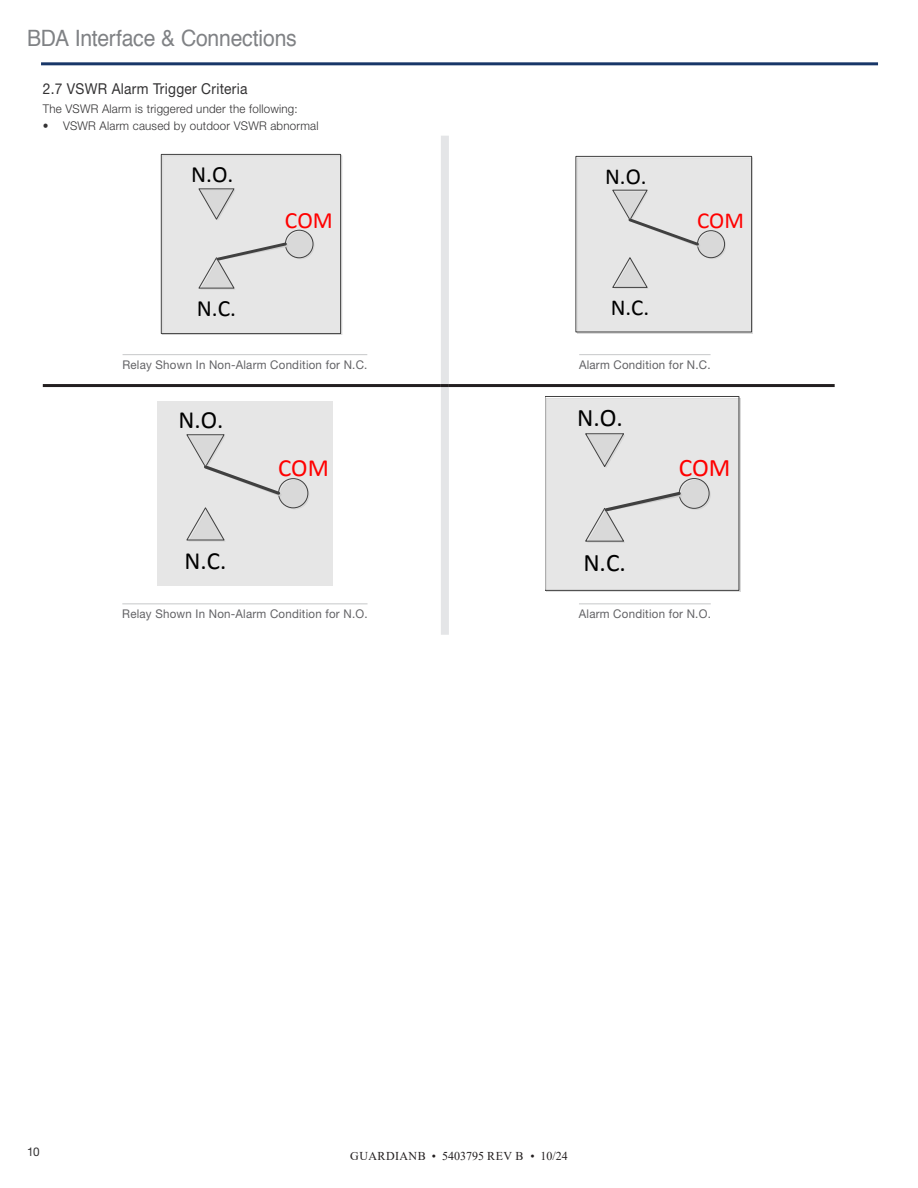
<style>
.page{position:relative;width:918px;height:1188px;background:#fff}
.page>*{position:absolute;margin:0;border:0;box-sizing:border-box;transform-origin:0 0}
.t1{font:25.2px "Calibri";color:#000}
.t2{font:25.2px "Calibri";color:#f00}
.t3{font:24.75px "Calibri";color:#000}
.t4{font:24.75px "Calibri";color:#f00}
.t5{font:23.4px "Calibri";color:#000}
.t6{font:23.4px "Calibri";color:#f00}
.t7{font:22.8px "Calibri";color:#000}
.t8{font:22.8px "Calibri";color:#f00}
.page_header{font:22.5px "Helvetica";letter-spacing:-.01em;color:#808285;scale:.94 1}
.sub-chapter{font:15px "Helvetica Neue LT Std";letter-spacing:.02em;color:#333233;scale:.92 1}
.caption_with_separator{font:12px "Helvetica Neue LT Std";letter-spacing:.02em;color:#636366;scale:.96 1}
.Body_Text_-_Left{font:300 12px "Helvetica Neue LT Std";letter-spacing:.02em;color:#333233;scale:.96 1}
.t9{font:12px "Times New Roman";letter-spacing:.035em;color:#231f20}
.t10{font:12px "Helvetica Neue LT Std";color:#333233}
</style>
<div class="page">
<hr style="left:41px;top:62px;width:837px;height:3px;background:#183668">
<hr style="left:43px;top:384px;width:398px;height:3px;background:#231f20">
<div style="left:441px;top:136px;width:8px;height:499px;background:#e4e5e7"></div>
<hr style="left:449px;top:384px;width:386px;height:3px;background:#231f20">
<div style="left:163px;top:156px;width:179px;height:179px;background:#e6e6e6"></div>
<div style="left:163px;top:156px;width:179px;height:179px;border:1px solid #cdcdcd"></div>
<div style="left:161px;top:154px;width:180px;height:180px;border:1px solid #404040"></div>
<svg style="left:199px;top:189px;width:36px;height:31px"></svg>
<div style="left:287px;top:232px;width:27px;height:27px;background:#d9d9d9;border-radius:50%"></div>
<div style="left:287px;top:232px;width:27px;height:27px;border:1px solid #cdcdcd;border-radius:50%"></div>
<div style="left:285px;top:230px;width:28px;height:28px;border:1px solid #404040;border-radius:50%"></div>
<svg style="left:199px;top:241px;width:91px;height:49px"></svg>
<div style="left:577px;top:158px;width:176px;height:175px;background:#e6e6e6"></div>
<div style="left:577px;top:158px;width:176px;height:175px;border:1px solid #cdcdcd"></div>
<div style="left:576px;top:156px;width:176px;height:176px;border:1px solid #404040"></div>
<svg style="left:612px;top:257px;width:36px;height:32px"></svg>
<svg style="left:699px;top:232px;width:27px;height:27px"></svg>
<div style="left:699px;top:232px;width:27px;height:27px;border:1px solid #cdcdcd;border-radius:50%"></div>
<div style="left:697px;top:231px;width:28px;height:27px;border:1px solid #404040;border-radius:50%"></div>
<svg style="left:612px;top:190px;width:91px;height:59px"></svg>
<hr style="left:123px;top:354px;width:244px;height:1px;background:#c7c8ca">
<hr style="left:579px;top:354px;width:132px;height:1px;background:#c7c8ca">
<svg style="left:157px;top:401px;width:176px;height:185px;background:#e2e2e2"></svg>
<svg style="left:546px;top:396px;width:193px;height:195px;background:#e0e0e0"></svg>
<hr style="left:122px;top:603px;width:246px;height:1px;background:#c7c8ca">
<hr style="left:579px;top:603px;width:132px;height:1px;background:#c7c8ca">
<p class="page_header" style="left:27px;top:21px;width:289px">BDA Interface &amp; Connections</p>
<p class="sub-chapter" style="left:43px;top:80px;width:224px">2.7 VSWR Alarm Trigger Criteria</p>
<p class="Body_Text_-_Left" style="left:43px;top:102px;width:267px">The VSWR Alarm is triggered under the following:</p>
<p class="Body_Text_-_Left" style="left:43px;top:118px;width:289px">• VSWR Alarm caused by outdoor VSWR abnormal</p>
<p class="t5" style="left:191px;top:160px;width:44px">N.O.</p>
<p class="t7" style="left:605px;top:162px;width:43px">N.O.</p>
<p class="t6" style="left:285px;top:205px;width:49px">COM</p>
<p class="t8" style="left:697px;top:206px;width:48px">COM</p>
<p class="t5" style="left:197px;top:294px;width:41px">N.C.</p>
<p class="t7" style="left:611px;top:293px;width:40px">N.C.</p>
<p class="caption_with_separator" style="left:122px;top:357px;width:257px">Relay Shown In Non-Alarm Condition for N.C.</p>
<p class="caption_with_separator" style="left:579px;top:357px;width:139px">Alarm Condition for N.C.</p>
<p class="t3" style="left:179px;top:404px;width:46px">N.O.</p>
<p class="t3" style="left:185px;top:546px;width:43px">N.C.</p>
<p class="t4" style="left:278px;top:452px;width:52px">COM</p>
<p class="t1" style="left:577px;top:402px;width:47px">N.O.</p>
<p class="t1" style="left:583px;top:547px;width:44px">N.C.</p>
<p class="t2" style="left:679px;top:452px;width:53px">COM</p>
<p class="caption_with_separator" style="left:122px;top:606px;width:257px">Relay Shown In Non-Alarm Condition for N.O.</p>
<p class="caption_with_separator" style="left:579px;top:606px;width:139px">Alarm Condition for N.O.</p>
<p class="t10" style="left:27px;top:1145px;width:14px">10</p>
<p class="t9" style="left:350px;top:1147px;width:219px">GUARDIANB • 5403795 REV B • 10/24</p>
</div>
